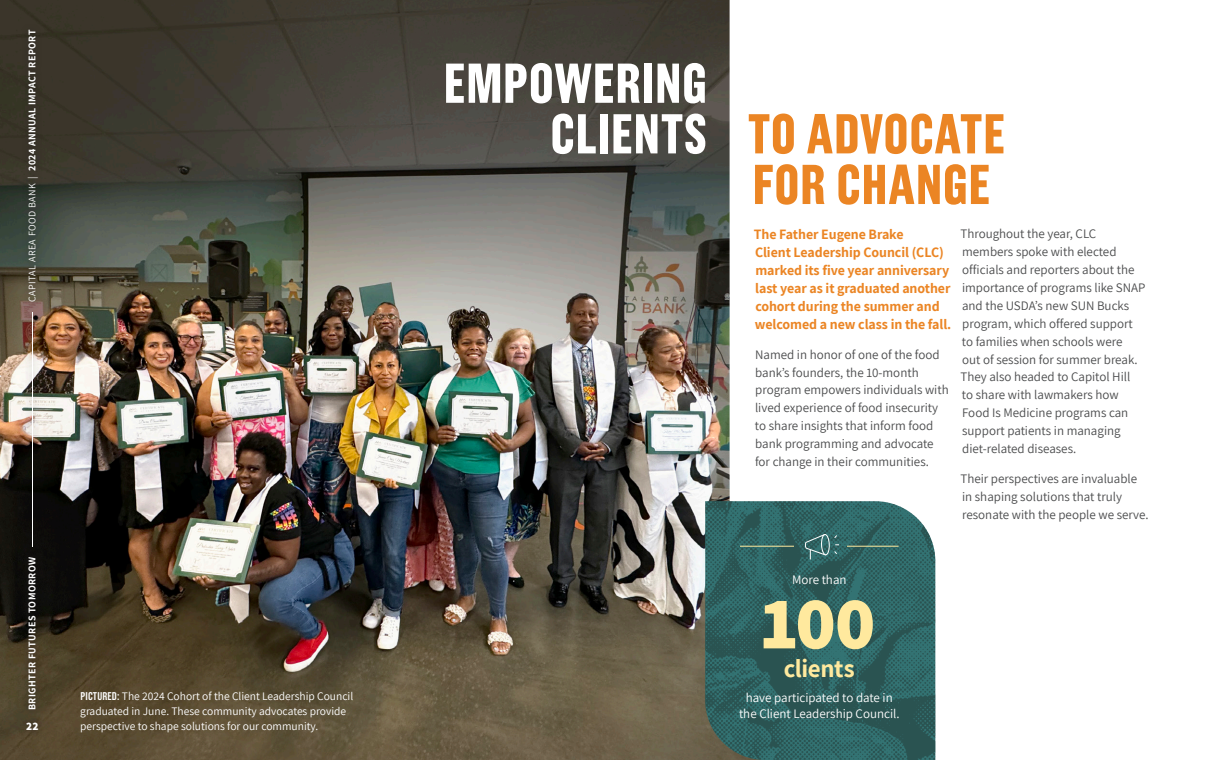
<style>
.page{position:relative;width:1220px;height:760px;background:#fff}
.page>*{position:absolute;margin:0;border:0;box-sizing:border-box;transform-origin:0 0}
.t1{font:800 74.8px "Assistant";color:#ffe99e}
.t2{font:700 56px/50.6px "Grotzec Cond";letter-spacing:.02em;color:#eb8524}
.t3{font:700 56px/50.6px "Grotzec Cond";letter-spacing:.02em;color:#fff;text-align:right}
.t4{font:700 25px "Assistant";letter-spacing:-.015em;color:#ffe99e}
.Intro_Copy{font:700 14px/17.9px "Assistant";letter-spacing:-.005em;color:#eb8524}
.B1__Regular_Body_Copy{font:13px/17.9px "Assistant";color:#4b4c4d}
.infographic__small_captions{font:13px/16px "Assistant";color:#fff;text-align:center}
.Photo_captions{font:11.5px/15px "Assistant";color:#fff}
.t5{font:800 11.3px "Assistant";color:#fff}
.t6{font:700 10px "Assistant";letter-spacing:.04em;color:#fff}
.s1{font-weight:400}
.s2{font-family:"Grotzec Cond";font-weight:600;font-size:11.2px}
</style>
<div class="page">
<img style="left:0;top:0;width:730px;height:760px">
<img style="left:705px;top:501px;width:230px;height:259px">
<hr style="left:740px;top:546px;width:54px;height:1px;background:#ffe99e">
<hr style="left:847px;top:546px;width:52px;height:1px;background:#ffe99e">
<div style="left:821px;top:534px;width:9px;height:21px;border:1px solid #fff;border-radius:50%"></div>
<svg style="left:804px;top:533px;width:23px;height:26px"></svg>
<svg style="left:834px;top:534px;width:4px;height:21px"></svg>
<div style="left:25px;top:306px;width:15px;height:247px;background:#231f20;opacity:.65"></div>
<hr style="left:32px;top:312px;width:1px;height:235px;background:#fff">
<div style="left:22px;top:550px;width:21px;height:167px;background:#231f20;opacity:.65"></div>
<div style="left:22px;top:23px;width:22px;height:285px;background:#231f20;opacity:.65"></div>
<div style="left:19px;top:716px;width:26px;height:21px;background:#4d422b"></div>
<p class="t6" style="left:25px;top:302px;width:273px;rotate:-90deg"><span class="s1">CAPITAL AREA FOOD BANK |</span> 2024 ANNUAL IMPACT REPORT</p>
<p class="t6" style="left:25px;top:710px;width:155px;rotate:-90deg">BRIGHTER FUTURES TOMORROW</p>
<p class="t5" style="left:26px;top:718px;width:14px">22</p>
<p class="t3" style="left:444px;top:57px;width:264px">EMPOWERING<br>CLIENTS</p>
<p class="t2" style="left:748px;top:107px;width:259px">TO ADVOCATE<br>FOR CHANGE</p>
<p class="Intro_Copy" style="left:754px;top:225px;width:199px">The Father Eugene Brake<br>Client Leadership Council (CLC) marked its five year anniversary last year as it graduated another cohort during the summer and welcomed a new class in the fall.</p>
<p class="B1__Regular_Body_Copy" style="left:755px;top:345px;width:195px">Named in honor of one of the food bank’s founders, the 10-month program empowers individuals with lived experience of food insecurity to share insights that inform food bank programming and advocate for change in their communities.</p>
<p class="B1__Regular_Body_Copy" style="left:960px;top:224px;width:187px">Throughout the year, CLC members spoke with elected officials and reporters about the importance of programs like SNAP and the USDA’s new SUN Bucks program, which offered support<br>to families when schools were<br>out of session for summer break.<br>They also headed to Capitol Hill<br>to share with lawmakers how<br>Food Is Medicine programs can support patients in managing diet-related diseases.</p>
<p class="B1__Regular_Body_Copy" style="left:960px;top:469px;width:190px">Their perspectives are invaluable in shaping solutions that truly resonate with the people we serve.</p>
<p class="infographic__small_captions" style="left:792px;top:571px;width:56px">More than</p>
<p class="t1" style="left:761px;top:572px;width:116px">100</p>
<p class="t4" style="left:784px;top:651px;width:72px">clients</p>
<p class="Photo_captions" style="left:80px;top:688px;width:275px"><span class="s2">PICTURED:</span> The 2024 Cohort of the Client Leadership Council graduated in June. These community advocates provide perspective to shape solutions for our community.</p>
<p class="infographic__small_captions" style="left:739px;top:689px;width:162px">have participated to date in the Client Leadership Council.</p>
</div>
